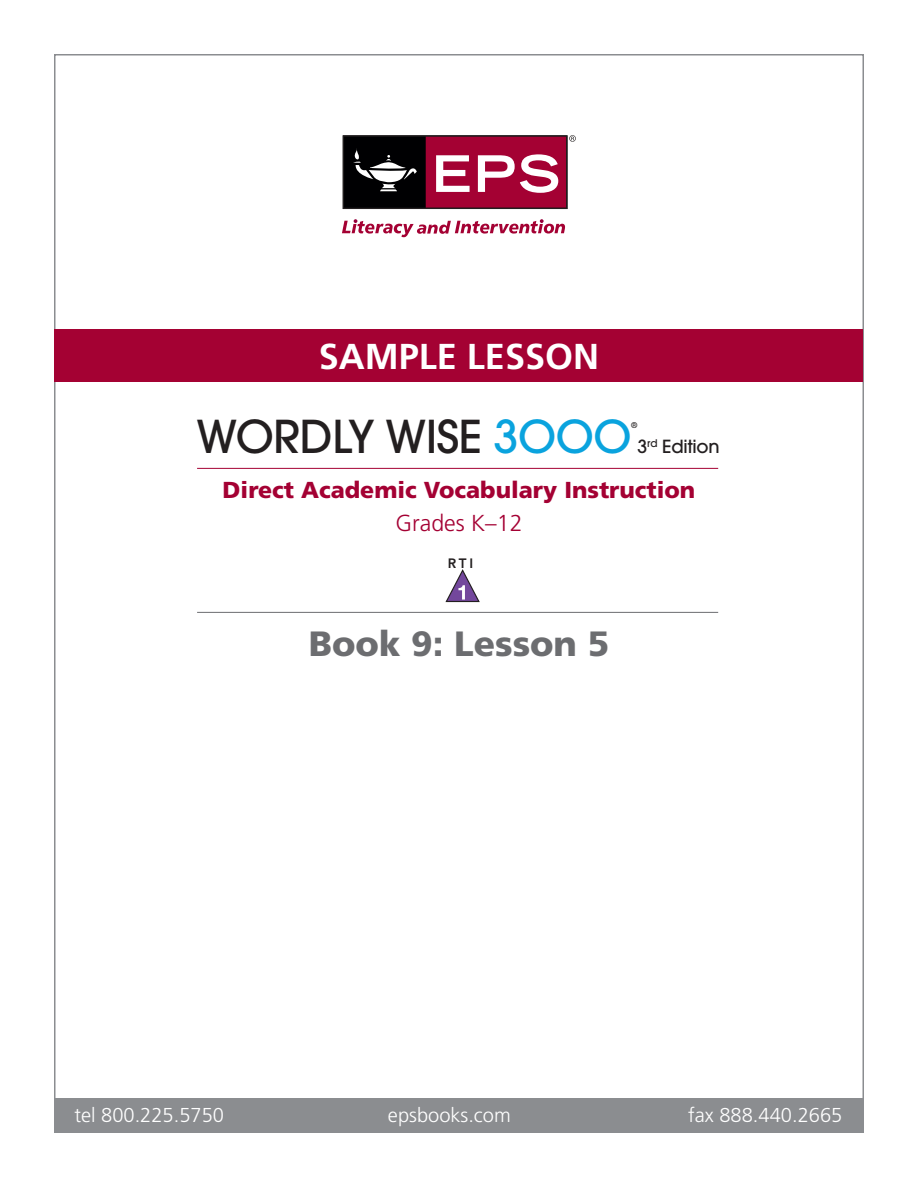
<style>
.page{position:relative;width:918px;height:1188px;background:#fff}
.page>*{position:absolute;margin:0;border:0;box-sizing:border-box;transform-origin:0 0}
.t1{font:500 45px "Avant Garde";letter-spacing:-.01em;color:#231f20}
.t2{font:700 36px "Frutiger";color:#fff}
.t3{font:900 35.1px "Frutiger";color:#6c6d70}
.t4{font:900 23.1px "Frutiger";color:#a40133}
.t5{font:300 23.1px "Frutiger";color:#a40133}
.t6{font:300 20.1px "Frutiger";color:#fff}
.t7{font:500 18px "Avant Garde";letter-spacing:-.01em;color:#231f20}
.t8{font:800 13.5px "Avenir";color:#231f20}
.t9{font:500 7.8px "Avant Garde";color:#231f20}
.s1{color:#0aa3de}
</style>
<div class="page">
<hr style="left:197px;top:468px;width:521px;height:1px;background:#a40133">
<hr style="left:197px;top:612px;width:521px;height:1px;background:#6c6d70">
<svg style="left:342px;top:219px;width:223px;height:18px"></svg>
<svg style="left:343px;top:135px;width:233px;height:74px"></svg>
<div style="left:54px;top:1098px;width:810px;height:35px;background:#8b8d90"></div>
<div style="left:55px;top:330px;width:808px;height:52px;background:#a40133"></div>
<svg style="left:445px;top:569px;width:35px;height:34px"></svg>
<h2 class="t2" style="left:319px;top:336px;width:282px">SAMPLE LESSON</h2>
<h1 class="t1" style="left:196px;top:409px;width:437px">WORDLY WISE <span class="s1">3OOO</span></h1>
<p class="t9" style="left:631px;top:420px;width:8px">®</p>
<p class="t7" style="left:637px;top:436px;width:84px">3<sup>rd</sup> Edition</p>
<p class="t4" style="left:223px;top:476px;width:474px">Direct Academic Vocabulary Instruction</p>
<p class="t5" style="left:395px;top:510px;width:129px">Grades K–12</p>
<p class="t8" style="left:448px;top:555px;width:27px">RTI</p>
<h3 class="t3" style="left:309px;top:623px;width:302px">Book 9: Lesson 5</h3>
<p class="t6" style="left:74px;top:1104px;width:151px">tel 800.225.5750</p>
<p class="t6" style="left:388px;top:1104px;width:124px">epsbooks.com</p>
<p class="t6" style="left:688px;top:1104px;width:156px">fax 888.440.2665</p>
</div>
